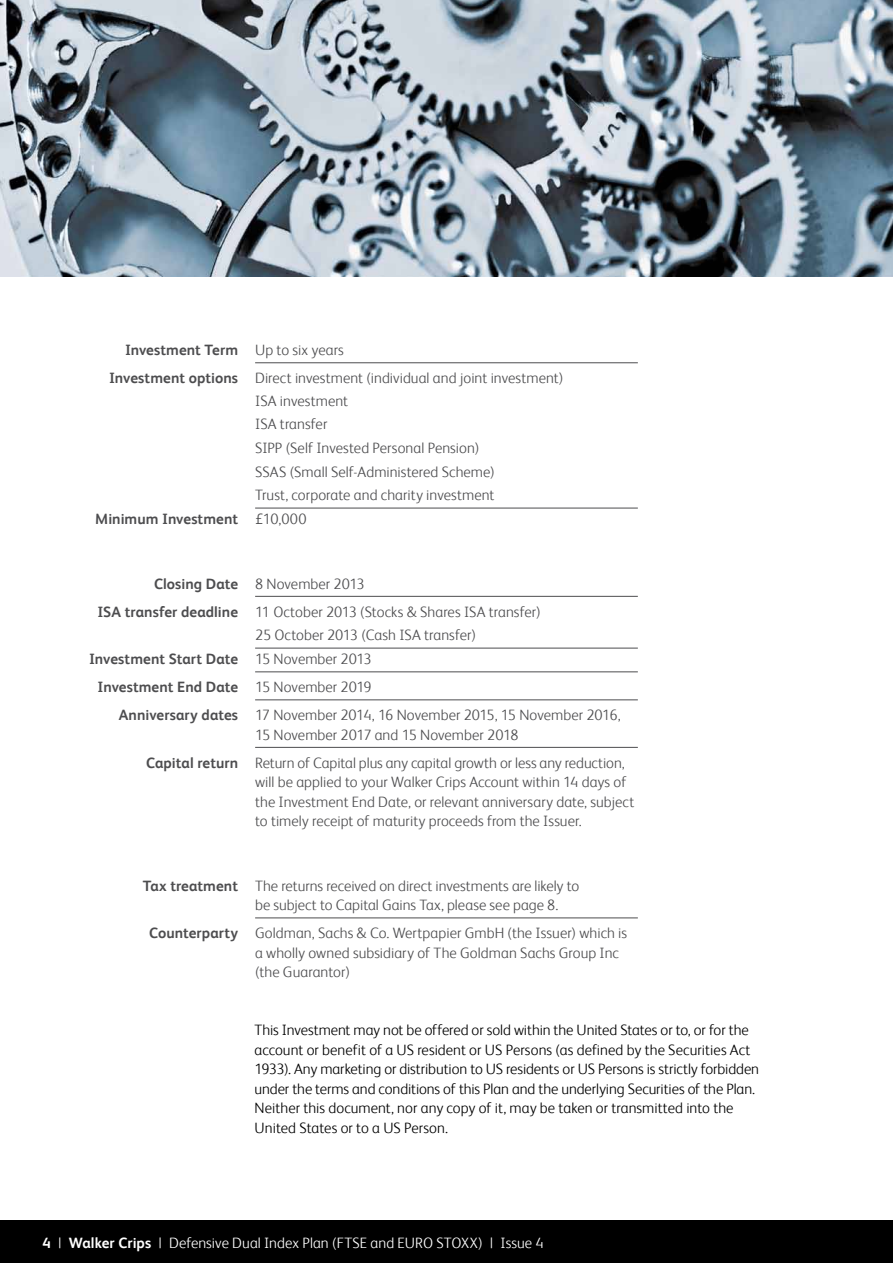
<style>
.page{position:relative;width:893px;height:1263px;background:#fff}
.page>*{position:absolute;margin:0;border:0;box-sizing:border-box;transform-origin:0 0}
.t1{font:300 15px/19.5px "FS Albert";letter-spacing:.005em;color:#4d4d4f}
.t2{font:300 15px/19.5px "FS Albert";letter-spacing:-.005em;color:#000}
.t3{font:300 15px "FS Albert";letter-spacing:.005em;color:#fff}
.t4{font:700 15px "FS Albert";color:#4d4d4f}
.s1{font-weight:700}
.s2{font-family:"Frutiger";font-weight:300}
.s3{font-weight:300}
</style>
<div class="page">
<div style="left:0;top:1220px;width:893px;height:43px;background:#000"></div>
<img style="left:0;top:0;width:893px;height:276px">
<hr style="left:255px;top:362px;width:383px;height:1px;background:#4d4d4f">
<hr style="left:255px;top:508px;width:383px;height:1px;background:#4d4d4f">
<hr style="left:255px;top:596px;width:383px;height:1px;background:#4d4d4f">
<hr style="left:255px;top:648px;width:383px;height:1px;background:#4d4d4f">
<hr style="left:255px;top:672px;width:383px;height:1px;background:#4d4d4f">
<hr style="left:255px;top:700px;width:383px;height:1px;background:#4d4d4f">
<hr style="left:255px;top:747px;width:383px;height:1px;background:#4d4d4f">
<hr style="left:255px;top:918px;width:383px;height:1px;background:#4d4d4f">
<hr style="left:892px;top:1059px;width:1px;height:161px;background:#8e9392">
<p class="t1" style="left:109px;top:336px;width:456px;line-height:28px;text-indent:16px"><span class="s1">Investment Term</span> Up to six years<br><span class="s1">Investment options</span> Direct investment (individual and joint investment)</p>
<p class="t1" style="left:255px;top:391px;width:94px">ISA investment</p>
<p class="t1" style="left:255px;top:414px;width:74px">ISA transfer</p>
<p class="t1" style="left:255px;top:438px;width:226px">SIPP (Self Invested Personal Pension)</p>
<p class="t1" style="left:255px;top:462px;width:241px">SSAS (Small Self-Administered Scheme)</p>
<p class="t1" style="left:255px;top:485px;width:241px">Trust, corporate and charity investment</p>
<p class="t4" style="left:95px;top:510px;width:213px">Minimum Investment <span class="s2">£</span><span class="s3">10,000</span></p>
<p class="t1" style="left:97px;top:569px;width:445px;line-height:28px;text-indent:57px"><span class="s1">Closing Date</span> 8 November 2013<br><span class="s1">ISA transfer deadline</span> 11 October 2013 (Stocks &amp; Shares ISA transfer)</p>
<p class="t1" style="left:89px;top:623px;width:388px;line-height:23.7px;text-indent:166px">25 October 2013 (Cash ISA transfer)<br><span class="s1">Investment Start Date</span> 15 November 2013</p>
<p class="t1" style="left:119px;top:673px;width:503px;line-height:28px;text-indent:-21px"><span class="s1">Investment End Date</span> 15 November 2019<br><span class="s1">Anniversary dates</span> 17 November 2014, 16 November 2015, 15 November 2016,</p>
<p class="t1" style="left:146px;top:720px;width:480px;line-height:28px;text-align:center">15 November 2017 and 15 November 2018<br><span class="s1">Capital return</span> Return of Capital plus any capital growth or less any reduction,</p>
<p class="t1" style="left:255px;top:772px;width:381px">will be applied to your Walker Crips Account within 14 days of the Investment End Date, or relevant anniversary date, subject to timely receipt of maturity proceeds from the Issuer.</p>
<p class="t1" style="left:255px;top:876px;width:326px;text-indent:-112px"><span class="s1">Tax treatment</span> The returns received on direct investments are likely to be subject to Capital Gains Tax, please see page 8.</p>
<p class="t1" style="left:255px;top:923px;width:374px;text-indent:-106px"><span class="s1">Counterparty</span> Goldman, Sachs &amp; Co. Wertpapier GmbH (the Issuer) which is a wholly owned subsidiary of The Goldman Sachs Group Inc (the Guarantor)</p>
<p class="t2" style="left:255px;top:1020px;width:506px">This Investment may not be offered or sold within the United States or to, or for the account or benefit of a US resident or US Persons (as defined by the Securities Act 1933). Any marketing or distribution to US residents or US Persons is strictly forbidden under the terms and conditions of this Plan and the underlying Securities of the Plan.<br>Neither this document, nor any copy of it, may be taken or transmitted into the United States or to a US Person.</p>
<p class="t3" style="left:43px;top:1234px;width:503px"><span class="s1">4</span> | <span class="s1">Walker Crips</span> | Defensive Dual Index Plan (FTSE and EURO STOXX) | Issue 4</p>
</div>
